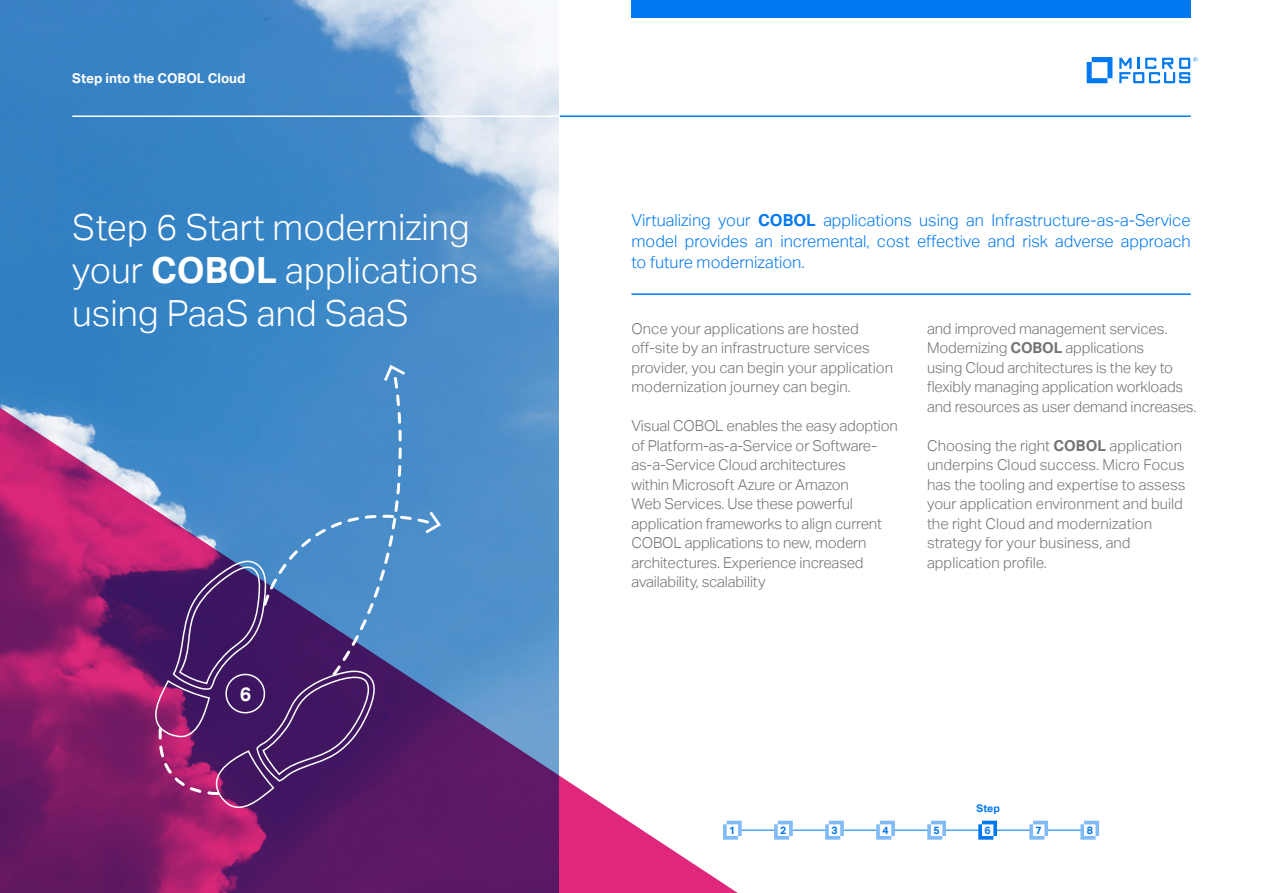
<style>
.page{position:relative;width:1263px;height:893px;background:#fff}
.page>*{position:absolute;margin:0;border:0;box-sizing:border-box;transform-origin:0 0}
.t1{font:300 36px/43.2px "Aktiv Grotesk";color:#fff}
.t2{font:700 19.5px "Aktiv Grotesk";color:#fff}
.t3{font:300 16.5px/21px "Aktiv Grotesk";color:#0078f0;text-align:justify}
.t4{font:300 15px/19.5px "Aktiv Grotesk";letter-spacing:-.01em;color:#737373}
.t5{font:700 13.5px "Aktiv Grotesk";color:#fff}
.t6{font:700 10.5px "Aktiv Grotesk";color:#0078f0}
.s1{font-weight:700}
</style>
<div class="page">
<img style="left:0;top:0;width:559px;height:407px">
<hr style="left:631px;top:293px;width:560px;height:2px;background:#0078f0">
<svg style="left:0;top:407px;width:738px;height:486px"></svg>
<svg style="left:148px;top:365px;width:293px;height:450px;background:#525a9c"></svg>
<svg style="left:1087px;top:57px;width:25px;height:26px"></svg>
<svg style="left:1119px;top:57px;width:79px;height:26px"></svg>
<div style="left:631px;top:0;width:560px;height:17px;background:#0078f0"></div>
<hr style="left:72px;top:115px;width:494px;height:2px;background:#fff">
<hr style="left:560px;top:115px;width:631px;height:2px;background:#0078f0">
<hr style="left:792px;top:830px;width:35px;height:1px;background:#0078f0">
<hr style="left:945px;top:830px;width:35px;height:1px;background:#0078f0">
<hr style="left:996px;top:830px;width:35px;height:1px;background:#0078f0">
<hr style="left:1047px;top:830px;width:35px;height:1px;background:#0078f0">
<svg style="left:774px;top:821px;width:19px;height:19px"></svg>
<svg style="left:1029px;top:821px;width:19px;height:19px"></svg>
<svg style="left:1080px;top:821px;width:19px;height:19px"></svg>
<svg style="left:723px;top:821px;width:19px;height:19px"></svg>
<hr style="left:742px;top:830px;width:32px;height:1px;background:#0078f0">
<hr style="left:843px;top:830px;width:35px;height:1px;background:#0078f0">
<hr style="left:894px;top:830px;width:34px;height:1px;background:#0078f0">
<svg style="left:825px;top:821px;width:19px;height:19px"></svg>
<svg style="left:876px;top:821px;width:19px;height:19px"></svg>
<svg style="left:927px;top:821px;width:19px;height:19px"></svg>
<svg style="left:978px;top:821px;width:19px;height:19px"></svg>
<p class="t5" style="left:72px;top:70px;width:175px">Step into the COBOL Cloud</p>
<h1 class="t1" style="left:72px;top:206px;width:407px">Step 6 Start modernizing your <span class="s1">COBOL</span> applications using PaaS and SaaS</h1>
<h2 class="t2" style="left:240px;top:682px;width:13px">6</h2>
<p class="t3" style="left:631px;top:210px;width:561px">Virtualizing your <span class="s1">COBOL</span> applications using an Infrastructure-as-a-Service model provides an incremental, cost effective and risk adverse approach to future modernization.</p>
<p class="t4" style="left:631px;top:319px;width:263px">Once your applications are hosted off-site by an infrastructure services provider, you can begin your application modernization journey can begin.</p>
<p class="t4" style="left:631px;top:416px;width:268px">Visual COBOL enables the easy adoption of Platform-as-a-Service or Software&shy;as-a-Service Cloud architectures<br>within Microsoft Azure or Amazon<br>Web Services. Use these powerful application frameworks to align current COBOL applications to new, modern architectures. Experience increased availability, scalability</p>
<p class="t4" style="left:927px;top:319px;width:271px">and improved management services.<br>Modernizing <span class="s1">COBOL</span> applications<br>using Cloud architectures is the key to flexibly managing application workloads and resources as user demand increases.</p>
<p class="t4" style="left:927px;top:436px;width:260px">Choosing the right <span class="s1">COBOL</span> application underpins Cloud success. Micro Focus has the tooling and expertise to assess your application environment and build the right Cloud and modernization strategy for your business, and application profile.</p>
<p class="t6" style="left:976px;top:802px;width:25px">Step</p>
<p class="t6" style="left:729px;top:824px;width:8px">1</p>
<p class="t6" style="left:780px;top:824px;width:8px">2</p>
<p class="t6" style="left:831px;top:824px;width:8px">3</p>
<p class="t6" style="left:882px;top:824px;width:8px">4</p>
<p class="t6" style="left:933px;top:824px;width:8px">5</p>
<p class="t6" style="left:984px;top:824px;width:8px">6</p>
<p class="t6" style="left:1035px;top:824px;width:8px">7</p>
<p class="t6" style="left:1087px;top:824px;width:8px">8</p>
</div>
